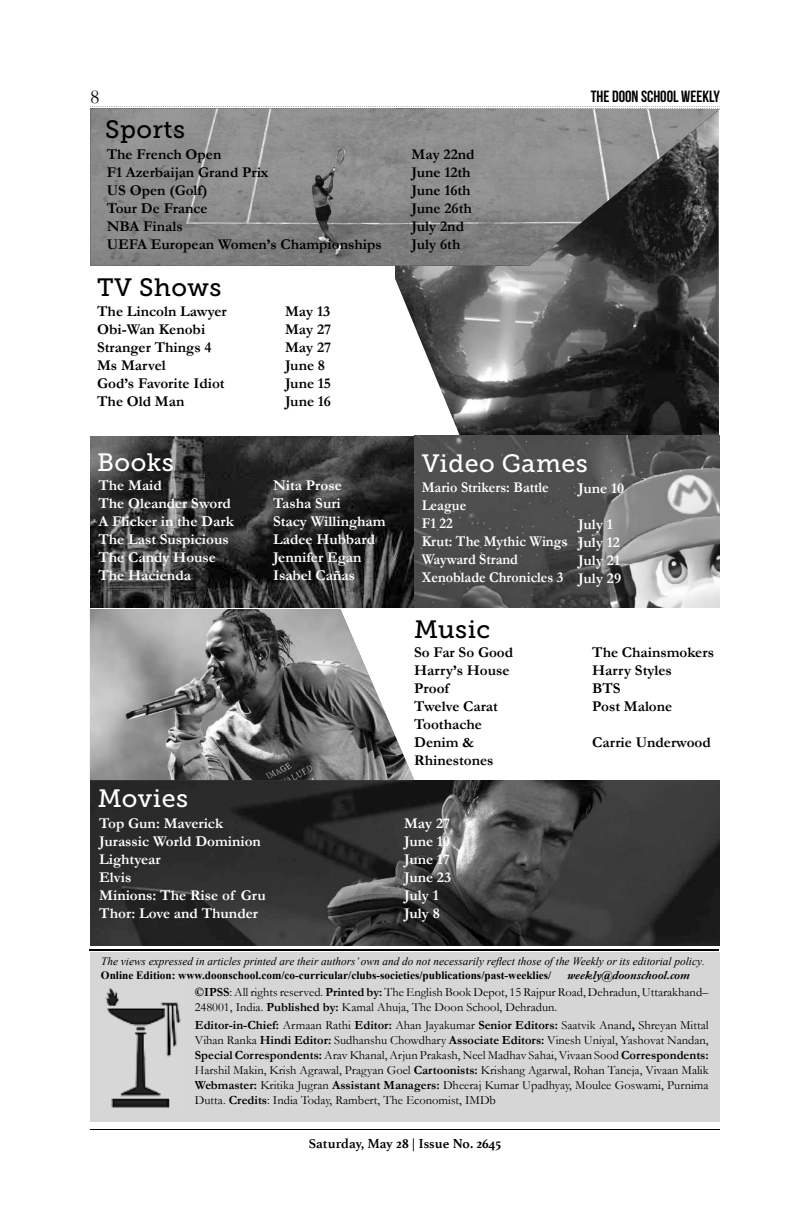
<style>
.page{position:relative;width:810px;height:1215px;background:#fff}
.page>*{position:absolute;margin:0;border:0;box-sizing:border-box;transform-origin:0 0}
.t1{font:25px "Museo Slab 500";letter-spacing:.02em;color:#fff}
.t2{font:25px "Museo Slab 500";letter-spacing:.02em;color:#000}
.t3{font:20px "Garamond";color:#000}
.t4{font:700 16.25px "Bebas Neue";color:#000}
.t5{font:700 15px/18px "Garamond";color:#000}
.t6{font:700 15px/18px "Garamond";color:#fff}
.t7{font:700 15px/18px "Garamond";color:#fff;scale:.94 1}
.t8{font:700 13.75px "Athelas";letter-spacing:.01em;color:#000}
.t9{font:12.5px/15px "Garamond";color:#000}
.t10{font:italic 700 12.5px "Garamond";color:#000}
.t11{font:italic 11.25px "Times New Roman";color:#000}
.t12{font:700 11.25px "Times New Roman";color:#000}
.s1{font-weight:700}
</style>
<div class="page">
<svg style="left:90px;top:106px;width:629px;height:1px"></svg>
<hr style="left:90px;top:1129px;width:630px;height:1px;background:#000">
<div style="left:90px;top:952px;width:630px;height:169px;background:#d6d6d6"></div>
<hr style="left:89px;top:949px;width:630px;height:2px;background:#000">
<img style="left:105px;top:988px;width:76px;height:120px">
<img style="left:395px;top:266px;width:243px;height:105px">
<img style="left:638px;top:266px;width:81px;height:170px">
<img style="left:433px;top:370px;width:205px;height:44px">
<img style="left:451px;top:414px;width:187px;height:22px">
<img style="left:90px;top:108px;width:630px;height:158px">
<img style="left:90px;top:436px;width:324px;height:172px">
<img style="left:90px;top:781px;width:630px;height:164px">
<svg style="left:90px;top:609px;width:324px;height:171px;background:#8f8f8f"></svg>
<img style="left:414px;top:436px;width:305px;height:172px">
<h2 class="t3" style="left:90px;top:83px;width:11px">8</h2>
<h3 class="t4" style="left:591px;top:88px;width:131px">THE DOON SCHOOL WEEKLY</h3>
<h1 class="t2" style="left:105px;top:115px;width:81px">Sports</h1>
<p class="t5" style="left:107px;top:145px;width:277px">The French Open<br>F1 Azerbaijan Grand Prix<br>US Open (Golf)<br>Tour De France<br>NBA Finals<br>UEFA European Women’s Championships</p>
<h1 class="t2" style="left:97px;top:273px;width:126px">TV Shows</h1>
<p class="t5" style="left:97px;top:303px;width:131px">The Lincoln Lawyer<br>Obi-Wan Kenobi<br>Stranger Things 4<br>Ms Marvel<br>God’s Favorite Idiot<br>The Old Man</p>
<h1 class="t1" style="left:97px;top:448px;width:78px">Books</h1>
<p class="t5" style="left:285px;top:303px;width:48px">May 13<br>May 27<br>May 27<br>June 8<br>June 15<br>June 16</p>
<p class="t5" style="left:412px;top:145px;width:64px">May 22nd<br>June 12th<br>June 16th<br>June 26th<br>July 2nd<br>July 6th</p>
<h1 class="t1" style="left:422px;top:450px;width:168px">Video Games</h1>
<p class="t6" style="left:98px;top:476px;width:137px">The Maid<br>The Oleander Sword<br>A Flicker in the Dark<br>The Last Suspicious<br>The Candy House<br>The Hacienda</p>
<p class="t6" style="left:273px;top:476px;width:114px">Nita Prose<br>Tasha Suri<br>Stacy Willingham<br>Ladee Hubbard<br>Jennifer Egan<br>Isabel Cañas</p>
<p class="t6" style="left:578px;top:480px;width:47px">June 10</p>
<p class="t7" style="left:422px;top:479px;width:156px">Mario Strikers: Battle<br>League<br>F1 22<br>Krut: The Mythic Wings<br>Wayward Strand<br>Xenoblade Chronicles 3</p>
<p class="t6" style="left:578px;top:516px;width:44px">July 1<br>July 12<br>July 21<br>July 29</p>
<h1 class="t2" style="left:414px;top:616px;width:78px">Music</h1>
<p class="t5" style="left:414px;top:643px;width:101px">So Far So Good<br>Harry’s House<br>Proof<br>Twelve Carat<br>Toothache<br>Denim &amp;<br>Rhinestones</p>
<p class="t5" style="left:592px;top:643px;width:123px">The Chainsmokers<br>Harry Styles<br>BTS<br>Post Malone</p>
<p class="t5" style="left:592px;top:733px;width:120px">Carrie Underwood</p>
<h1 class="t1" style="left:98px;top:784px;width:92px">Movies</h1>
<p class="t6" style="left:99px;top:815px;width:168px">Top Gun: Maverick<br>Jurassic World Dominion<br>Lightyear<br>Elvis<br>Minions: The Rise of Gru<br>Thor: Love and Thunder</p>
<p class="t6" style="left:404px;top:815px;width:49px">May 27<br>June 10<br>June 17<br>June 23<br>July 1<br>July 8</p>
<p class="t11" style="left:101px;top:953px;width:605px">The views expressed in articles printed are their authors’ own and do not necessarily reflect those of the Weekly or its editorial policy.</p>
<p class="t12" style="left:101px;top:967px;width:452px">Online Edition: www.doonschool.com/co-curricular/clubs-societies/publications/past-weeklies/</p>
<p class="t9" style="left:195px;top:1017px;width:515px;text-align:justify"><span class="s1">Editor-in-Chief:</span> Armaan Rathi <span class="s1">Editor:</span> Ahan Jayakumar <span class="s1">Senior Editors:</span> Saatvik Anand<span class="s1">,</span> Shreyan Mittal Vihan Ranka <span class="s1">Hindi Editor:</span> Sudhanshu Chowdhary <span class="s1">Associate Editors:</span> Vinesh Uniyal, Yashovat Nandan, <span class="s1">Special Correspondents:</span> Arav Khanal, Arjun Prakash, Neel Madhav Sahai, Vivaan Sood <span class="s1">Correspondents:<br></span>Harshil Makin, Krish Agrawal, Pragyan Goel <span class="s1">Cartoonists:</span> Krishang Agarwal, Rohan Taneja, Vivaan Malik <span class="s1">Webmaster:</span> Kritika Jugran <span class="s1">Assistant Managers:</span> Dheeraj Kumar Upadhyay, Moulee Goswami, Purnima Dutta. <span class="s1">Credits</span>: India Today, Rambert, The Economist, IMDb</p>
<p class="t10" style="left:567px;top:967px;width:124px">weekly@doonschool.com</p>
<p class="t9" style="left:195px;top:984px;width:515px"><span class="s1">©IPSS</span>: All rights reserved. <span class="s1">Printed by:</span> The English Book Depot, 15 Rajpur Road, Dehradun, Uttarakhand–<br>248001, India. <span class="s1">Published by:</span> Kamal Ahuja, The Doon School, Dehradun.</p>
<p class="t8" style="left:309px;top:1132px;width:194px">Saturday, May 28 | Issue No. 2645</p>
</div>
